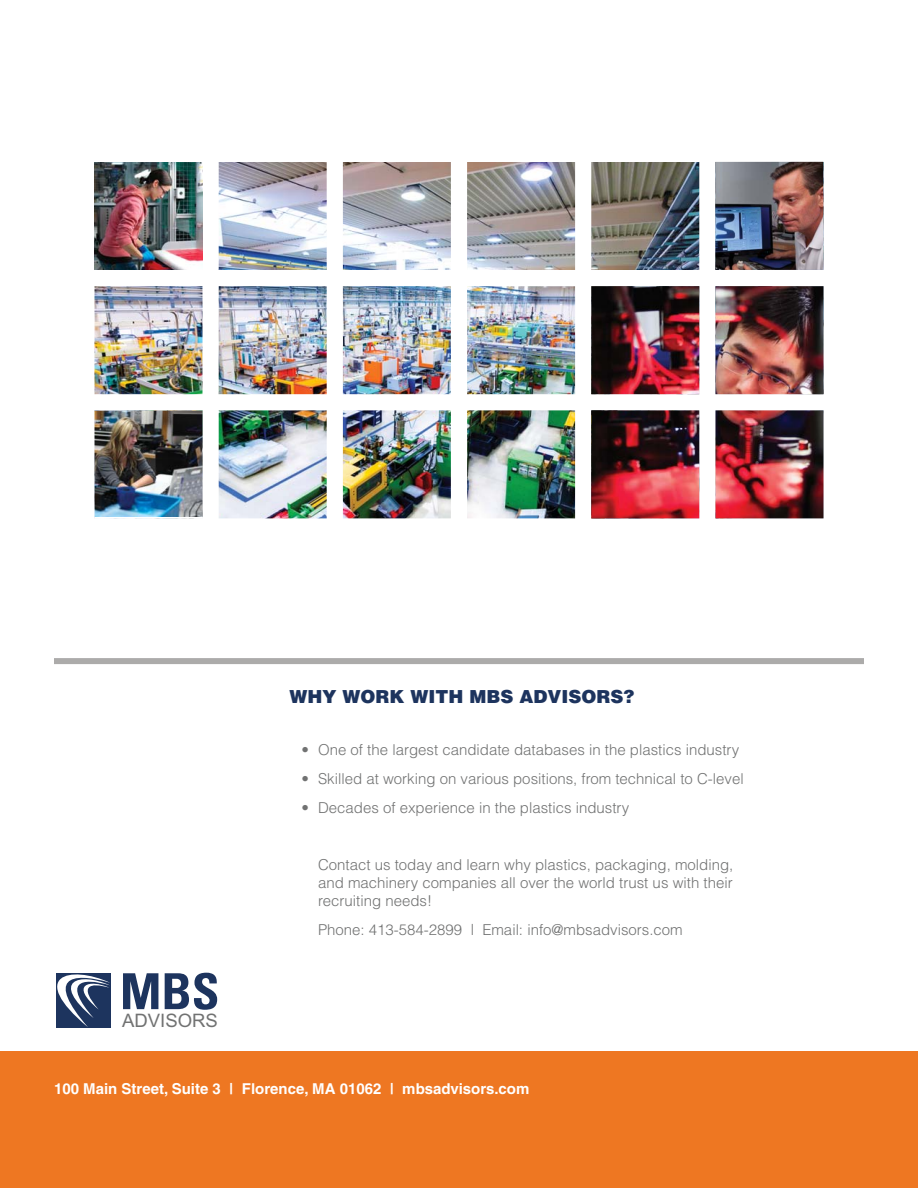
<style>
.page{position:relative;width:918px;height:1188px;background:#fff}
.page>*{position:absolute;margin:0;border:0;box-sizing:border-box;transform-origin:0 0}
.t1{font:18.6px "Arial";color:#717272}
.t2{font:900 18px "Helvetica";color:#1d345e}
.t3{font:300 15px/18px "Helvetica";color:#717272;text-align:justify}
.t4{font:700 15px "Helvetica";color:#fff}
</style>
<div class="page">
<div style="left:0;top:1052px;width:918px;height:136px;background:#e72"></div>
<div style="left:54px;top:658px;width:810px;height:6px;background:#acabaa"></div>
<img style="left:94px;top:162px;width:730px;height:356px">
<img style="left:591px;top:286px;width:233px;height:232px">
<img style="left:94px;top:162px;width:108px;height:108px">
<img style="left:715px;top:162px;width:108px;height:108px">
<img style="left:95px;top:411px;width:108px;height:106px">
<svg style="left:123px;top:973px;width:94px;height:37px"></svg>
<svg style="left:56px;top:973px;width:54px;height:54px"></svg>
<p class="t2" style="left:290px;top:690px;width:346px">WHY WORK WITH MBS ADVISORS?</p>
<p class="t3" style="left:302px;top:742px;width:439px">• One of the largest candidate databases in the plastics industry</p>
<p class="t3" style="left:302px;top:771px;width:444px">• Skilled at working on various positions, from technical to C-level</p>
<p class="t3" style="left:302px;top:800px;width:329px">• Decades of experience in the plastics industry</p>
<p class="t1" style="left:122px;top:1010px;width:97px">ADVISORS</p>
<p class="t3" style="left:318px;top:857px;width:417px">Contact us today and learn why plastics, packaging, molding, and machinery companies all over the world trust us with their recruiting needs!</p>
<p class="t3" style="left:318px;top:922px;width:366px">Phone: 413-584-2899 | Email: info@mbsadvisors.com</p>
<p class="t4" style="left:54px;top:1083px;width:477px">100 Main Street, Suite 3 | Florence, MA 01062 | mbsadvisors.com</p>
</div>
